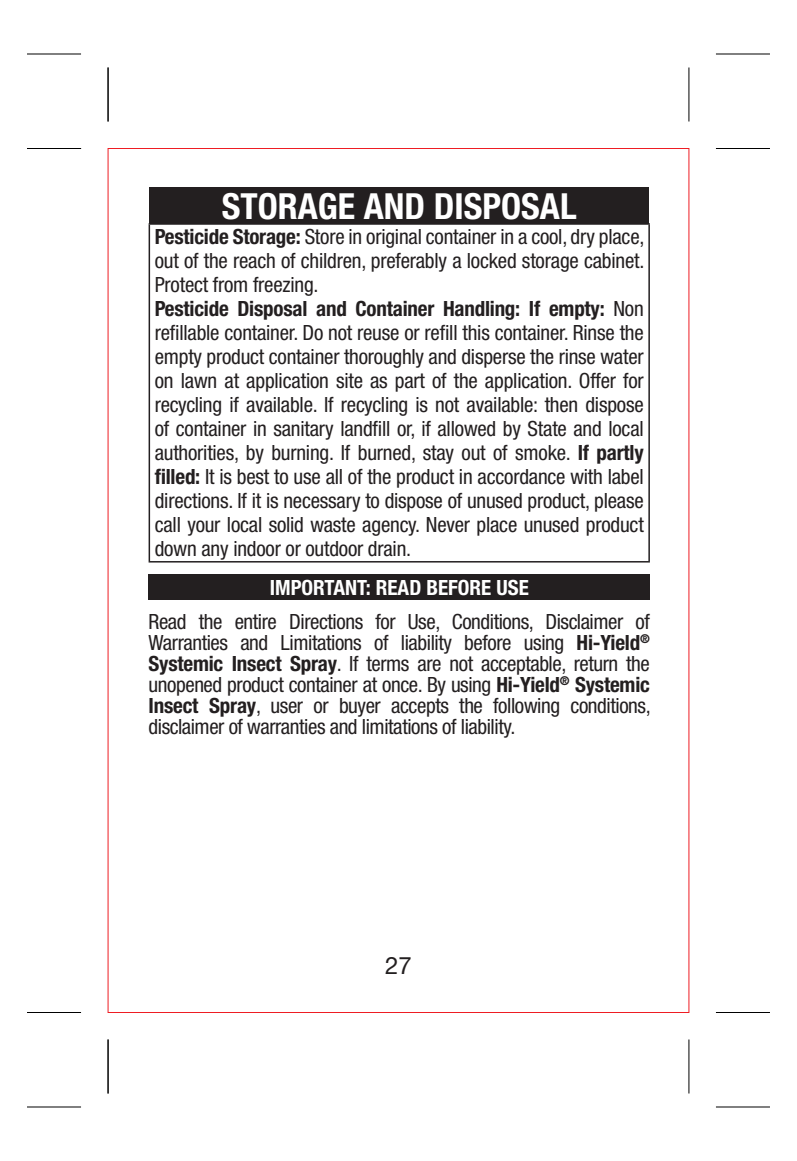
<style>
.page{position:relative;width:797px;height:1161px;background:#fff}
.page>*{position:absolute;margin:0;border:0;box-sizing:border-box;transform-origin:0 0}
.t1{font:700 condensed 36px "Helvetica Neue LT Std";color:#fff}
.t2{font:24px "Helvetica Neue";color:#231f20}
.t3{font:condensed 21px/24px "Helvetica Neue LT Std";letter-spacing:-.01em;color:#231f20}
.t4{font:700 condensed 21px "Helvetica Neue LT Std";color:#fff}
.s1{font-weight:700}
</style>
<div class="page">
<hr style="left:27px;top:148px;width:54px;height:1px;background:#000">
<hr style="left:27px;top:53px;width:54px;height:2px;background:#000">
<hr style="left:27px;top:1012px;width:54px;height:1px;background:#000">
<hr style="left:27px;top:1106px;width:54px;height:2px;background:#000">
<hr style="left:716px;top:148px;width:54px;height:1px;background:#000">
<hr style="left:716px;top:53px;width:54px;height:2px;background:#000">
<hr style="left:716px;top:1012px;width:54px;height:1px;background:#000">
<hr style="left:716px;top:1106px;width:54px;height:2px;background:#000">
<hr style="left:107px;top:68px;width:2px;height:54px;background:#000">
<hr style="left:107px;top:1040px;width:2px;height:54px;background:#000">
<hr style="left:688px;top:68px;width:1px;height:54px;background:#000">
<hr style="left:688px;top:1040px;width:1px;height:54px;background:#000">
<div style="left:149px;top:188px;width:500px;height:36px;background:#231f20"></div>
<hr style="left:148px;top:223px;width:502px;height:2px;background:#231f20">
<hr style="left:148px;top:225px;width:2px;height:336px;background:#231f20">
<hr style="left:648px;top:225px;width:2px;height:336px;background:#231f20">
<hr style="left:148px;top:561px;width:502px;height:2px;background:#231f20">
<div style="left:148px;top:575px;width:502px;height:25px;background:#231f20"></div>
<h1 class="t1" style="left:222px;top:184px;width:356px">STORAGE AND DISPOSAL</h1>
<p class="t3" style="left:155px;top:225px;width:491px"><span class="s1">Pesticide Storage:</span> Store in original container in a cool, dry place, out of the reach of children, preferably a locked storage cabinet.<br>Protect from freezing.<br><span class="s1">Pesticide Disposal and Container Handling: If empty:</span> Non refillable container. Do not reuse or refill this container. Rinse the empty product container thoroughly and disperse the rinse water on lawn at application site as part of the application. Offer for recycling if available. If recycling is not available: then dispose of container in sanitary landfill or, if allowed by State and local authorities, by burning. If burned, stay out of smoke. <span class="s1">If partly filled:</span> It is best to use all of the product in accordance with label directions. If it is necessary to dispose of unused product, please call your local solid waste agency. Never place unused product down any indoor or outdoor drain.</p>
<p class="t4" style="left:270px;top:575px;width:260px">IMPORTANT: READ BEFORE USE</p>
<p class="t3" style="left:148px;top:611px;width:503px;line-height:21px;text-align:justify">Read the entire Directions for Use, Conditions, Disclaimer of Warranties and Limitations of liability before using <span class="s1">Hi-Yield</span><sup>® </sup><span class="s1">Systemic Insect Spray</span>. If terms are not acceptable, return the unopened product container at once. By using <span class="s1">Hi-Yield</span><sup>®</sup> <span class="s1">Systemic Insect Spray</span>, user or buyer accepts the following conditions, disclaimer of warranties and limitations of liability.</p>
<p class="t2" style="left:385px;top:951px;width:28px">27</p>
</div>
